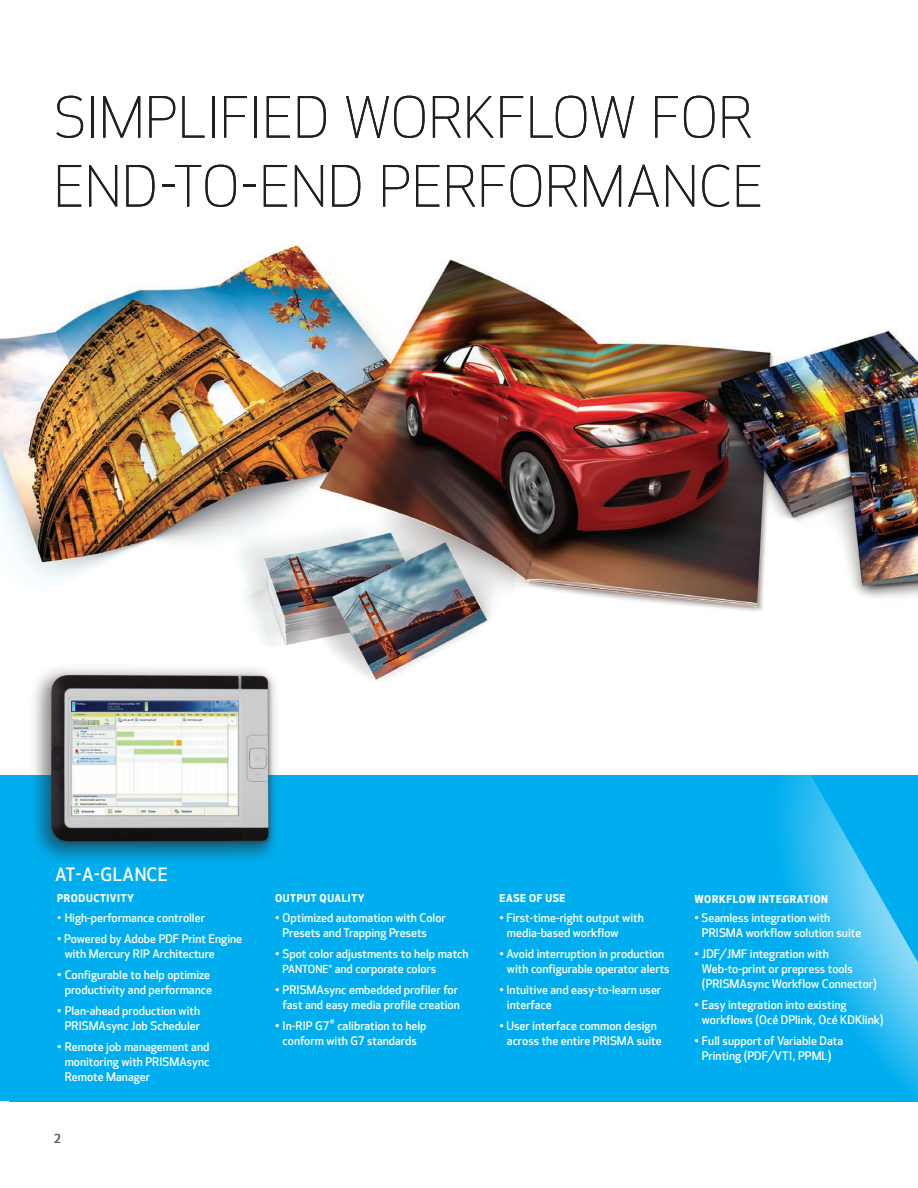
<style>
.page{position:relative;width:918px;height:1188px;background:#fff}
.page>*{position:absolute;margin:0;border:0;box-sizing:border-box;transform-origin:0 0}
.t1{font:300 55.5px/69px "Optic Sans 101";letter-spacing:.02em;color:#231f20}
.t2{font:500 18px "Optic Sans 301";letter-spacing:.03em;color:#fff}
.t3{font:500 12px "Optic Sans 301";color:#636366}
.t4{font:500 11.7px/15px "Optic Sans 301";color:#fff}
.t5{font:700 10.5px "Optic Sans 401";letter-spacing:.06em;color:#fff}
.s1{font-family:"Optic Sans 101";font-weight:300}
.s2{font-size:10.8px}
.s3{font-size:15px}
</style>
<div class="page">
<div style="left:10px;top:776px;width:908px;height:325px;background:#00aeef"></div>
<svg style="left:783px;top:776px;width:135px;height:317px"></svg>
<img style="left:0;top:242px;width:918px;height:441px">
<div style="left:29px;top:663px;width:253px;height:202px;background:#231f20;opacity:.5"></div>
<img style="left:33px;top:663px;width:254px;height:191px">
<h1 class="t1" style="left:54px;top:85px;width:711px">SIMPLIFIED WORKFLOW FOR<br>END-TO-END PERFORMANCE</h1>
<h2 class="t2" style="left:55px;top:864px;width:114px">AT-A-GLANCE</h2>
<p class="t5" style="left:57px;top:892px;width:78px">PRODUCTIVITY</p>
<p class="t4" style="left:57px;top:911px;width:149px"><span class="s1">•</span> High-performance controller</p>
<p class="t4" style="left:65px;top:932px;width:179px;text-indent:-7px">• Powered by Adobe PDF Print Engine with Mercury RIP Architecture</p>
<p class="t4" style="left:57px;top:968px;width:156px;text-align:right">• Configurable to help optimize productivity and performance</p>
<p class="t4" style="left:57px;top:1004px;width:144px;text-align:right">• Plan-ahead production with<br>PRISMAsync Job Scheduler</p>
<p class="t4" style="left:65px;top:1040px;width:146px;text-align:justify;text-indent:-7px">• Remote job management and monitoring with PRISMAsync Remote Manager</p>
<p class="t3" style="left:54px;top:1132px;width:8px">2</p>
<p class="t5" style="left:275px;top:892px;width:91px">OUTPUT QUALITY</p>
<p class="t4" style="left:283px;top:910px;width:165px;text-indent:-7px">• Optimized automation with Color<br>Presets and Trapping Presets</p>
<p class="t4" style="left:283px;top:946px;width:187px;text-indent:-8px">• Spot color adjustments to help match<br><span class="s2">PANTONE®</span> and corporate colors</p>
<p class="t4" style="left:275px;top:982px;width:186px;text-align:right">• PRISMAsync embedded profiler for fast and easy media profile creation</p>
<p class="t4" style="left:275px;top:1018px;width:153px;text-align:center">• In-RIP G7<span class="s3">®</span> calibration to help conform with G7 standards</p>
<p class="t5" style="left:500px;top:892px;width:67px">EASE OF USE</p>
<p class="t4" style="left:507px;top:911px;width:138px;text-indent:-7px">• First-time-right output with media-based workflow</p>
<p class="t4" style="left:507px;top:947px;width:164px;text-indent:-7px">• Avoid interruption in production with configurable operator alerts</p>
<p class="t4" style="left:507px;top:983px;width:156px;text-indent:-7px">• Intuitive and easy-to-learn user interface</p>
<p class="t4" style="left:507px;top:1019px;width:156px;text-indent:-7px">• User interface common design across the entire PRISMA suite</p>
<p class="t5" style="left:694px;top:893px;width:135px">WORKFLOW INTEGRATION</p>
<p class="t4" style="left:702px;top:911px;width:161px;text-indent:-7px">• Seamless integration with<br>PRISMA workflow solution suite</p>
<p class="t4" style="left:702px;top:947px;width:176px;text-indent:-7px">• JDF/JMF integration with<br>Web-to-print or prepress tools (PRISMAsync Workflow Connector)</p>
<p class="t4" style="left:702px;top:998px;width:183px;text-indent:-7px">• Easy integration into existing workflows (Océ DPlink , Océ KDKlink)</p>
<p class="t4" style="left:694px;top:1034px;width:150px;text-align:center">• Full support of Variable Data<br>Printing (PDF/VT1 , PPML)</p>
</div>
